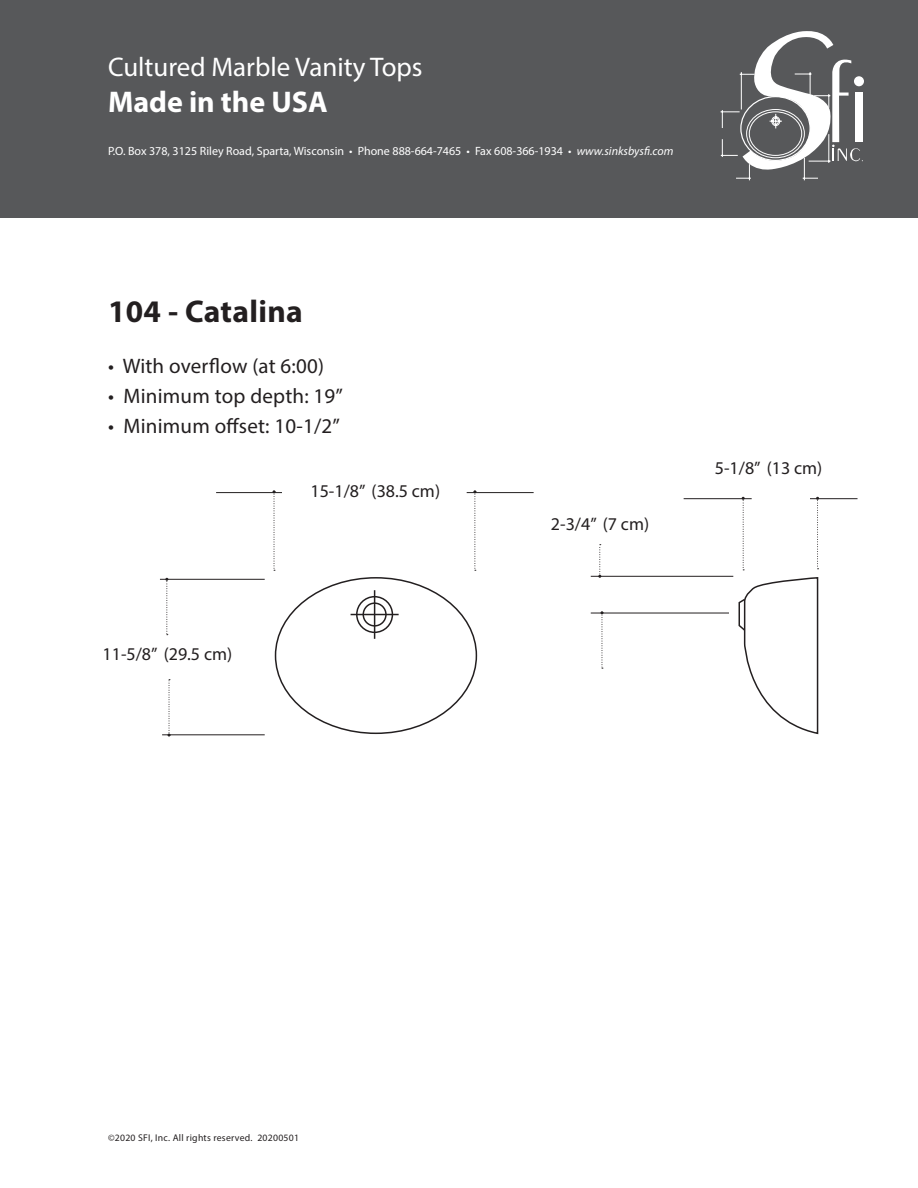
<style>
.page{position:relative;width:918px;height:1188px;background:#fff}
.page>*{position:absolute;margin:0;border:0;box-sizing:border-box;transform-origin:0 0}
.t1{font:700 31.5px "Myriad Pro";letter-spacing:.01em;color:#231f20}
.t2{font:700 30px "Myriad Pro";color:#fff}
.t3{font:27px "Myriad Pro";color:#fff}
.t4{font:21px "Myriad Pro";letter-spacing:.01em;color:#231f20}
.t5{font:18px "Myriad Pro";color:#231f20}
.t6{font:12px "Myriad Pro";color:#fff}
.t7{font:9.75px "Myriad Pro";letter-spacing:.025em;color:#231f20}
.s1{font-style:italic}
</style>
<div class="page">
<div style="left:356px;top:596px;width:37px;height:37px;border:2px solid #231f20;border-radius:50%"></div>
<div style="left:363px;top:602px;width:24px;height:25px;border:2px solid #231f20;border-radius:50%"></div>
<hr style="left:374px;top:590px;width:1px;height:49px;background:#231f20">
<hr style="left:351px;top:614px;width:48px;height:1px;background:#231f20">
<hr style="left:216px;top:492px;width:66px;height:1px;background:#231f20">
<hr style="left:467px;top:492px;width:67px;height:1px;background:#231f20">
<hr style="left:160px;top:579px;width:105px;height:1px;background:#231f20">
<hr style="left:162px;top:734px;width:103px;height:1px;background:#231f20">
<svg style="left:273px;top:490px;width:3px;height:81px"></svg>
<svg style="left:473px;top:490px;width:3px;height:81px"></svg>
<svg style="left:165px;top:578px;width:3px;height:57px"></svg>
<svg style="left:168px;top:679px;width:3px;height:58px"></svg>
<svg style="left:738px;top:577px;width:81px;height:158px"></svg>
<hr style="left:684px;top:498px;width:68px;height:1px;background:#231f20">
<hr style="left:810px;top:498px;width:48px;height:1px;background:#231f20">
<hr style="left:591px;top:576px;width:142px;height:1px;background:#231f20">
<hr style="left:591px;top:613px;width:138px;height:1px;background:#231f20">
<svg style="left:600px;top:611px;width:3px;height:58px"></svg>
<svg style="left:742px;top:497px;width:3px;height:73px"></svg>
<svg style="left:816px;top:497px;width:3px;height:72px"></svg>
<svg style="left:598px;top:544px;width:3px;height:34px"></svg>
<div style="left:0;top:0;width:918px;height:217px;background:#57585a"></div>
<svg style="left:721px;top:31px;width:142px;height:149px"></svg>
<h3 class="t3" style="left:108px;top:50px;width:316px">Cultured Marble Vanity Tops</h3>
<h2 class="t2" style="left:108px;top:82px;width:221px">Made in the USA</h2>
<p class="t6" style="left:108px;top:144px;width:567px">P.O. Box 378, 3125 Riley Road, Sparta, Wisconsin • Phone 888-664-7465 • Fax 608-366-1934 • <span class="s1">www.sinksbysfi.com</span></p>
<h1 class="t1" style="left:108px;top:291px;width:196px">104 - Catalina</h1>
<h3 class="t4" style="left:108px;top:353px;width:218px">• With overflow (at 6:00)</h3>
<h3 class="t4" style="left:108px;top:383px;width:236px">• Minimum top depth: 19”</h3>
<h3 class="t4" style="left:108px;top:413px;width:233px">• Minimum offset: 10-1/2”</h3>
<h3 class="t5" style="left:103px;top:643px;width:131px">11-5/8” (29.5 cm)</h3>
<h3 class="t5" style="left:310px;top:480px;width:131px">15-1/8” (38.5 cm)</h3>
<h3 class="t5" style="left:551px;top:513px;width:100px">2-3/4” (7 cm)</h3>
<h3 class="t5" style="left:715px;top:456px;width:109px">5-1/8” (13 cm)</h3>
<p class="t7" style="left:108px;top:1132px;width:193px">©2020 SFI, Inc. All rights reserved. 20200501</p>
</div>
